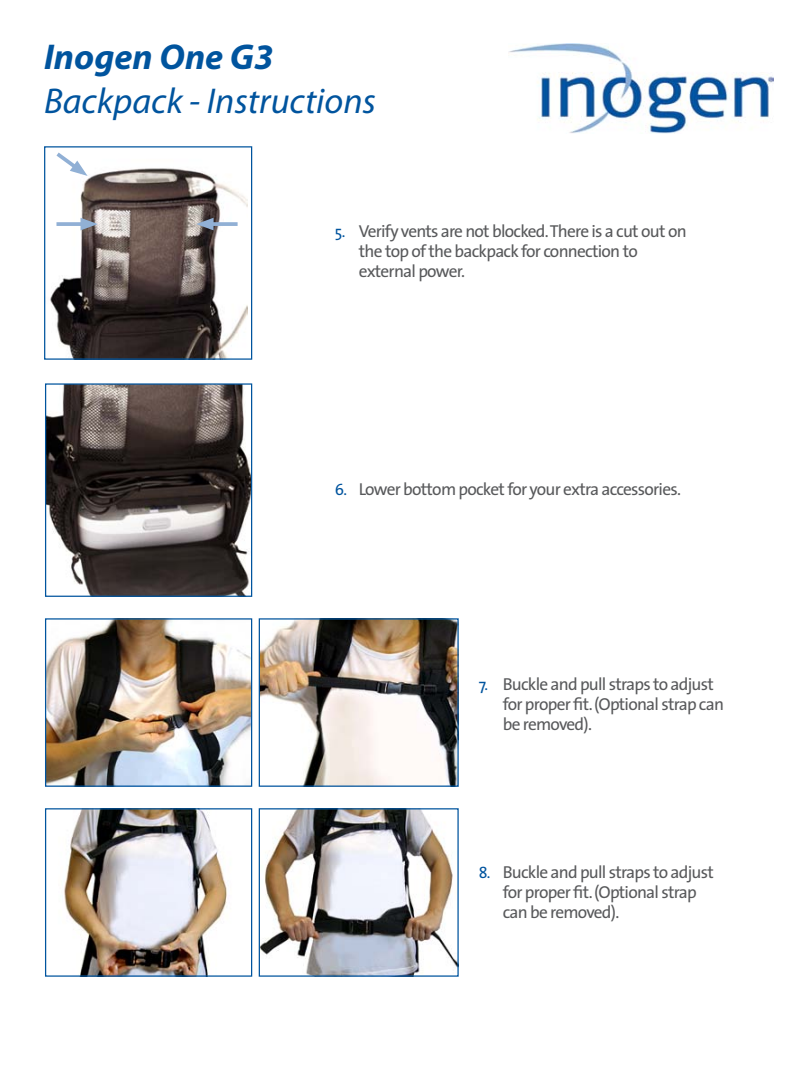
<style>
.page{position:relative;width:810px;height:1080px;background:#fff}
.page>*{position:absolute;margin:0;border:0;box-sizing:border-box;transform-origin:0 0}
.t1{font:italic 36px "Myriad Pro";color:#00549e}
.t2{font:italic 700 36px "Myriad Pro";color:#00549e}
.t3{font:17.38px/20px "The Sans";letter-spacing:-.045em;color:#58595b}
.s1{font-size:16px;color:#00549e}
</style>
<div class="page">
<img style="left:47px;top:385px;width:203px;height:210px">
<div style="left:45px;top:383px;width:207px;height:214px;border:1px solid #00549e"></div>
<img style="left:47px;top:620px;width:203px;height:165px">
<div style="left:45px;top:618px;width:207px;height:169px;border:1px solid #00549e"></div>
<img style="left:261px;top:620px;width:196px;height:165px">
<div style="left:259px;top:618px;width:200px;height:169px;border:1px solid #00549e"></div>
<img style="left:261px;top:810px;width:196px;height:165px">
<div style="left:259px;top:808px;width:200px;height:169px;border:1px solid #00549e"></div>
<img style="left:64px;top:810px;width:163px;height:165px">
<div style="left:45px;top:808px;width:207px;height:169px;border:1px solid #00549e"></div>
<img style="left:509px;top:44px;width:264px;height:90px">
<img style="left:50px;top:168px;width:197px;height:190px">
<div style="left:44px;top:146px;width:208px;height:214px;border:1px solid #00549e"></div>
<svg style="left:214px;top:222px;width:24px;height:4px"></svg>
<svg style="left:196px;top:218px;width:18px;height:12px"></svg>
<svg style="left:56px;top:222px;width:25px;height:4px"></svg>
<svg style="left:81px;top:218px;width:17px;height:12px"></svg>
<svg style="left:52px;top:152px;width:36px;height:24px"></svg>
<h1 class="t2" style="left:44px;top:34px;width:231px">Inogen One G3</h1>
<h1 class="t1" style="left:44px;top:78px;width:333px">Backpack - Instructions</h1>
<p class="t3" style="left:359px;top:221px;width:330px;text-indent:-24px"><span class="s1">5.</span> Verify vents are not blocked.There is a cut out on the top of the backpack for connection to external power.</p>
<p class="t3" style="left:335px;top:479px;width:348px"><span class="s1">6.</span> Lower bottom pocket for your extra accessories.</p>
<p class="t3" style="left:503px;top:673px;width:223px;text-indent:-24px"><span class="s1">7.</span> Buckle and pull straps to adjust for proper fit.(Optional strap can be removed).</p>
<p class="t3" style="left:503px;top:861px;width:213px;text-indent:-24px"><span class="s1">8.</span> Buckle and pull straps to adjust for proper fit.(Optional strap can be removed).</p>
</div>
